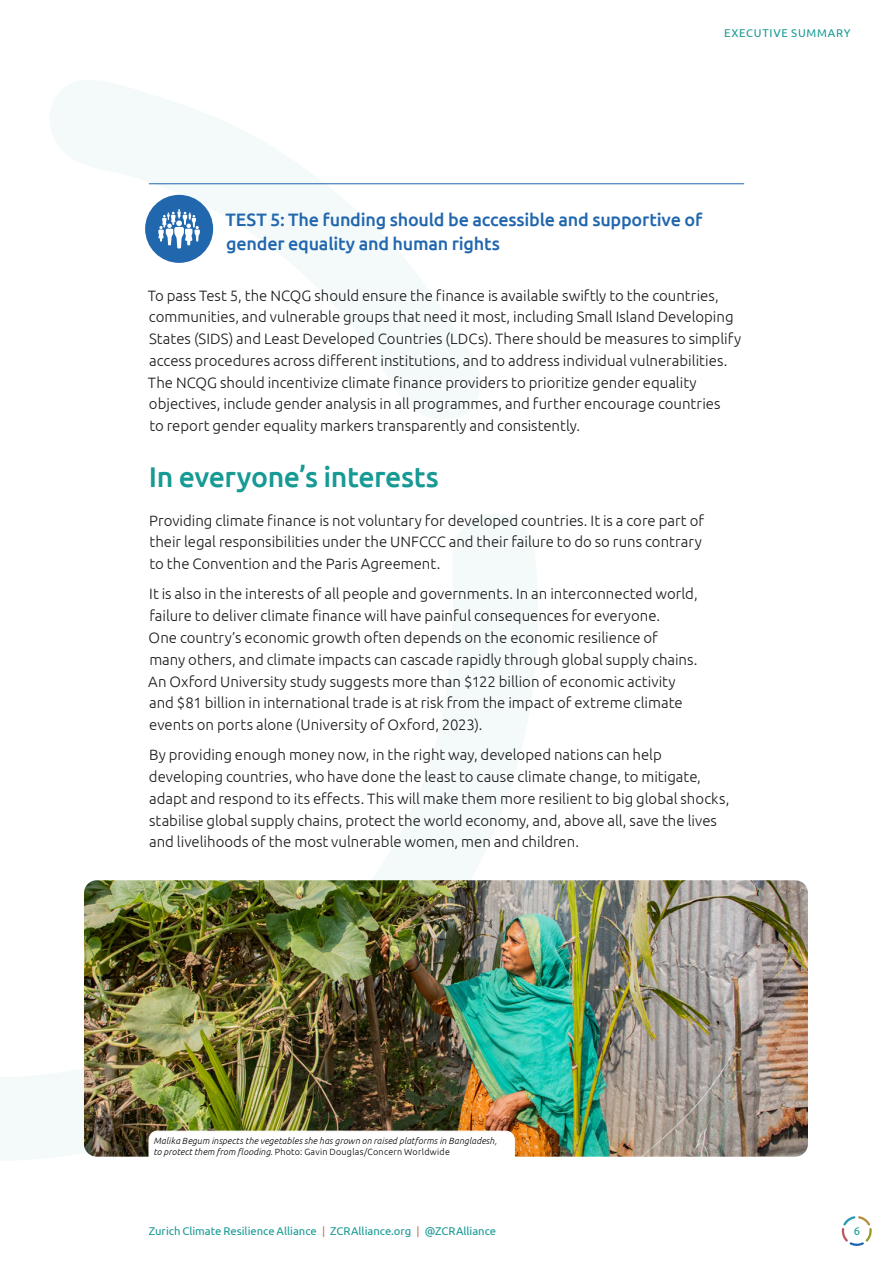
<style>
.page{position:relative;width:893px;height:1263px;background:#fff}
.page>*{position:absolute;margin:0;border:0;box-sizing:border-box;transform-origin:0 0}
.ZCRA-H2{font:500 28.5px "Ubuntu";letter-spacing:-.015em;color:#179994}
.ZCRA-FiveTestsIntro{font:500 18px/24px "Ubuntu";letter-spacing:-.01em;color:#2167ae}
.ZCRA-Body-10pt{font:300 15px/21.8px "Ubuntu";color:#1a1a1a}
.t1{font:11.25px "Ubuntu";color:#179994}
.t2{font:11.25px "Ubuntu";letter-spacing:.07em;color:#179994}
.ZCRA-PictureCaption{font:italic 300 9px/11.2px "Ubuntu";letter-spacing:.02em;color:#000}
.s1{font-style:normal}
.s2{color:#bd7859}
</style>
<div class="page">
<svg style="left:50px;top:80px;width:432px;height:339px"></svg>
<svg style="left:372px;top:514px;width:166px;height:366px;fill:#f4fafa"></svg>
<hr style="left:149px;top:183px;width:595px;height:1px;background:#2167ae">
<div style="left:145px;top:195px;width:68px;height:68px;background:#2167ae;border-radius:50%"></div>
<svg style="left:158px;top:209px;width:42px;height:39px"></svg>
<img style="left:84px;top:880px;width:724px;height:277px">
<img style="left:0;top:1022px;width:515px;height:138px">
<svg style="left:842px;top:1216px;width:30px;height:30px"></svg>
<p class="t2" style="left:724px;top:27px;width:128px">EXECUTIVE SUMMARY</p>
<p class="ZCRA-FiveTestsIntro" style="left:225px;top:207px;width:478px">TEST 5: The funding should be accessible and supportive of gender equality and human rights</p>
<p class="ZCRA-Body-10pt" style="left:148px;top:284px;width:595px">To pass Test 5, the NCQG should ensure the finance is available swiftly to the countries, communities, and vulnerable groups that need it most, including Small Island Developing States (SIDS) and Least Developed Countries (LDCs). There should be measures to simplify access procedures across different institutions, and to address individual vulnerabilities.<br>The NCQG should incentivize climate finance providers to prioritize gender equality objectives, include gender analysis in all programmes, and further encourage countries<br>to report gender equality markers transparently and consistently.</p>
<h2 class="ZCRA-H2" style="left:149px;top:459px;width:292px">In everyone’s interests</h2>
<p class="ZCRA-Body-10pt" style="left:149px;top:509px;width:556px">Providing climate finance is not voluntary for developed countries. It is a core part of their legal responsibilities under the UNFCCC and their failure to do so runs contrary to the Convention and the Paris Agreement.</p>
<p class="ZCRA-Body-10pt" style="left:148px;top:583px;width:551px">It is also in the interests of all people and governments. In an interconnected world, failure to deliver climate finance will have painful consequences for everyone.<br>One country’s economic growth often depends on the economic resilience of<br>many others, and climate impacts can cascade rapidly through global supply chains.<br>An Oxford University study suggests more than $122 billion of economic activity and $81 billion in international trade is at risk from the impact of extreme climate events on ports alone (University of Oxford, 2023).</p>
<p class="ZCRA-Body-10pt" style="left:149px;top:744px;width:582px">By providing enough money now, in the right way, developed nations can help developing countries, who have done the least to cause climate change, to mitigate, adapt and respond to its effects. This will make them more resilient to big global shocks, stabilise global supply chains, protect the world economy, and, above all, save the lives and livelihoods of the most vulnerable women, men and children.</p>
<p class="ZCRA-PictureCaption" style="left:153px;top:1135px;width:345px">Malika Begum inspects the vegetables she has grown on raised platforms in Bangladesh, to protect them from flooding. <span class="s1">Photo: Gavin Douglas/Concern Worldwide</span></p>
<p class="t1" style="left:149px;top:1224px;width:349px">Zurich Climate Resilience Alliance <span class="s2">|</span> ZCRAlliance.org <span class="s2">|</span> @ZCRAlliance</p>
<p class="t1" style="left:854px;top:1224px;width:8px">6</p>
</div>
